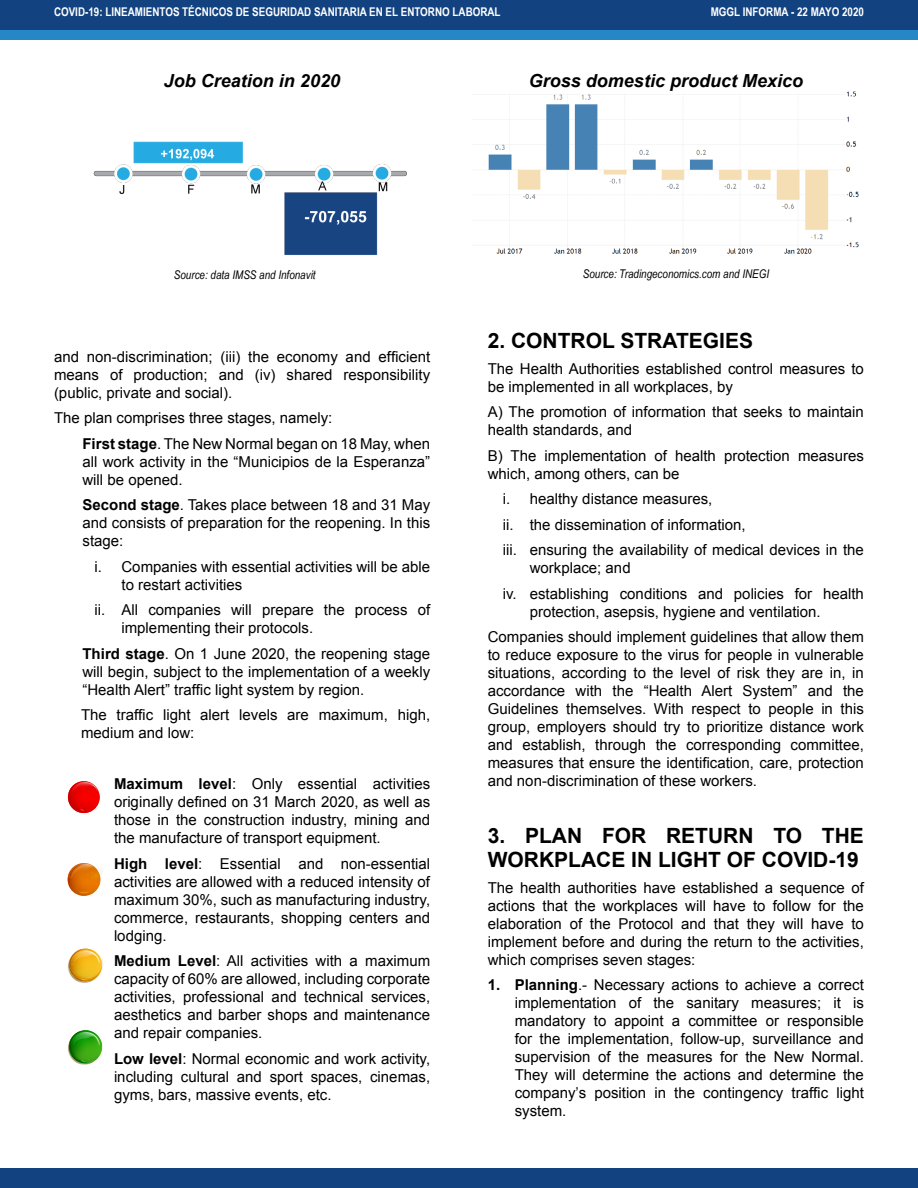
<style>
.page{position:relative;width:918px;height:1188px;background:#fff}
.page>*{position:absolute;margin:0;border:0;box-sizing:border-box;transform-origin:0 0}
.t1{font:700 21px/24px "Arial";color:#000}
.t2{font:italic 700 18px "Arial";color:#000}
.t3{font:15px/18px "Arial";color:#000;text-align:justify}
.t4{font:700 12px "Arial Narrow";color:#fff}
.t5{font:italic 12px "Arial Narrow";color:#000}
.s1{font-weight:700}
</style>
<div class="page">
<div style="left:0;top:1169px;width:918px;height:19px;background:#124280"></div>
<img style="left:68px;top:781px;width:32px;height:32px">
<img style="left:70px;top:782px;width:23px;height:14px">
<svg style="left:80px;top:808px;width:15px;height:5px"></svg>
<img style="left:81px;top:784px;width:19px;height:17px">
<svg style="left:86px;top:783px;width:14px;height:13px"></svg>
<img style="left:68px;top:873px;width:32px;height:23px">
<img style="left:69px;top:867px;width:4px;height:10px">
<img style="left:81px;top:878px;width:19px;height:5px">
<svg style="left:73px;top:863px;width:28px;height:15px"></svg>
<img style="left:77px;top:981px;width:15px;height:1px">
<svg style="left:68px;top:949px;width:35px;height:32px"></svg>
<img style="left:68px;top:1042px;width:23px;height:23px">
<img style="left:69px;top:1030px;width:24px;height:33px">
<img style="left:71px;top:1032px;width:28px;height:14px">
<svg style="left:80px;top:1037px;width:23px;height:25px"></svg>
<div style="left:0;top:0;width:918px;height:38px;background:#124280"></div>
<div style="left:0;top:30px;width:918px;height:9px;background:#2687c7"></div>
<img style="left:488px;top:91px;width:371px;height:163px">
<img style="left:93px;top:141px;width:315px;height:114px">
<p class="t4" style="left:54px;top:3px;width:448px">COVID-19: LINEAMIENTOS TÉCNICOS DE SEGURIDAD SANITARIA EN EL ENTORNO LABORAL</p>
<p class="t4" style="left:711px;top:3px;width:155px">MGGL INFORMA - 22 MAYO 2020</p>
<p class="t2" style="left:164px;top:69px;width:178px">Job Creation in 2020</p>
<p class="t2" style="left:529px;top:69px;width:276px">Gross domestic product Mexico</p>
<p class="t5" style="left:174px;top:266px;width:143px">Source: data IMSS and Infonavit</p>
<p class="t3" style="left:54px;top:348px;width:378px">and non-discrimination; (iii) the economy and efficient means of production; and (iv) shared responsibility (public, private and social).</p>
<p class="t3" style="left:82px;top:406px;width:349px;line-height:25.5px;text-indent:-28px">The plan comprises three stages, namely:<br><span class="s1">First stage</span>. The New Normal began on 18 May, when</p>
<p class="t3" style="left:82px;top:453px;width:349px">all work activity in the “Municipios de la Esperanza” will be opened.</p>
<p class="t3" style="left:82px;top:496px;width:349px"><span class="s1">Second stage</span>. Takes place between 18 and 31 May and consists of preparation for the reopening. In this stage:</p>
<p class="t3" style="left:122px;top:558px;width:310px;text-indent:-27px">i. Companies with essential activities will be able to restart activities</p>
<p class="t3" style="left:122px;top:601px;width:310px;text-indent:-27px">ii. All companies will prepare the process of implementing their protocols.</p>
<p class="t3" style="left:82px;top:645px;width:349px"><span class="s1">Third stage</span>. On 1 June 2020, the reopening stage will begin, subject to the implementation of a weekly “Health Alert” traffic light system by region.</p>
<p class="t3" style="left:81px;top:706px;width:351px">The traffic light alert levels are maximum, high, medium and low:</p>
<p class="t3" style="left:114px;top:775px;width:318px"><span class="s1">Maximum level</span>: Only essential activities originally defined on 31 March 2020, as well as those in the construction industry, mining and the manufacture of transport equipment.</p>
<p class="t3" style="left:114px;top:855px;width:318px"><span class="s1">High level</span>: Essential and non-essential activities are allowed with a reduced intensity of maximum 30%, such as manufacturing industry, commerce, restaurants, shopping centers and lodging.</p>
<p class="t3" style="left:114px;top:952px;width:318px"><span class="s1">Medium Level</span>: All activities with a maximum capacity of 60% are allowed, including corporate activities, professional and technical services, aesthetics and barber shops and maintenance and repair companies.</p>
<p class="t3" style="left:114px;top:1050px;width:318px"><span class="s1">Low level</span>: Normal economic and work activity, including cultural and sport spaces, cinemas, gyms, bars, massive events, etc.</p>
<p class="t5" style="left:583px;top:266px;width:188px">Source: Tradingeconomics.com and INEGI</p>
<h1 class="t1" style="left:488px;top:330px;width:267px">2. CONTROL STRATEGIES</h1>
<p class="t3" style="left:488px;top:360px;width:378px">The Health Authorities established control measures to be implemented in all workplaces, by</p>
<p class="t3" style="left:488px;top:403px;width:378px">A) The promotion of information that seeks to maintain health standards, and</p>
<p class="t3" style="left:488px;top:447px;width:378px">B) The implementation of health protection measures which, among others, can be</p>
<p class="t3" style="left:503px;top:486px;width:363px;line-height:25.5px;text-align:left">i. healthy distance measures,<br>ii. the dissemination of information,<br>iii. ensuring the availability of medical devices in the</p>
<p class="t3" style="left:503px;top:555px;width:363px;line-height:25.5px;text-indent:27px">workplace; and<br>iv. establishing conditions and policies for health</p>
<p class="t3" style="left:488px;top:599px;width:378px;line-height:25.5px;text-align:center">protection, asepsis, hygiene and ventilation.<br>Companies should implement guidelines that allow them</p>
<p class="t3" style="left:488px;top:646px;width:378px">to reduce exposure to the virus for people in vulnerable situations, according to the level of risk they are in, in accordance with the “Health Alert System” and the Guidelines themselves. With respect to people in this group, employers should try to prioritize distance work and establish, through the corresponding committee, measures that ensure the identification, care, protection and non-discrimination of these workers.</p>
<h1 class="t1" style="left:488px;top:825px;width:378px">3. PLAN FOR RETURN TO THE<br>WORKPLACE IN LIGHT OF COVID-19</h1>
<p class="t3" style="left:488px;top:879px;width:378px">The health authorities have established a sequence of actions that the workplaces will have to follow for the elaboration of the Protocol and that they will have to implement before and during the return to the activities, which comprises seven stages:</p>
<p class="t3" style="left:515px;top:976px;width:351px;text-indent:-27px"><span class="s1">1. Planning</span>.- Necessary actions to achieve a correct implementation of the sanitary measures; it is mandatory to appoint a committee or responsible for the implementation, follow-up, surveillance and supervision of the measures for the New Normal.<br>They will determine the actions and determine the company’s position in the contingency traffic light system.</p>
</div>
